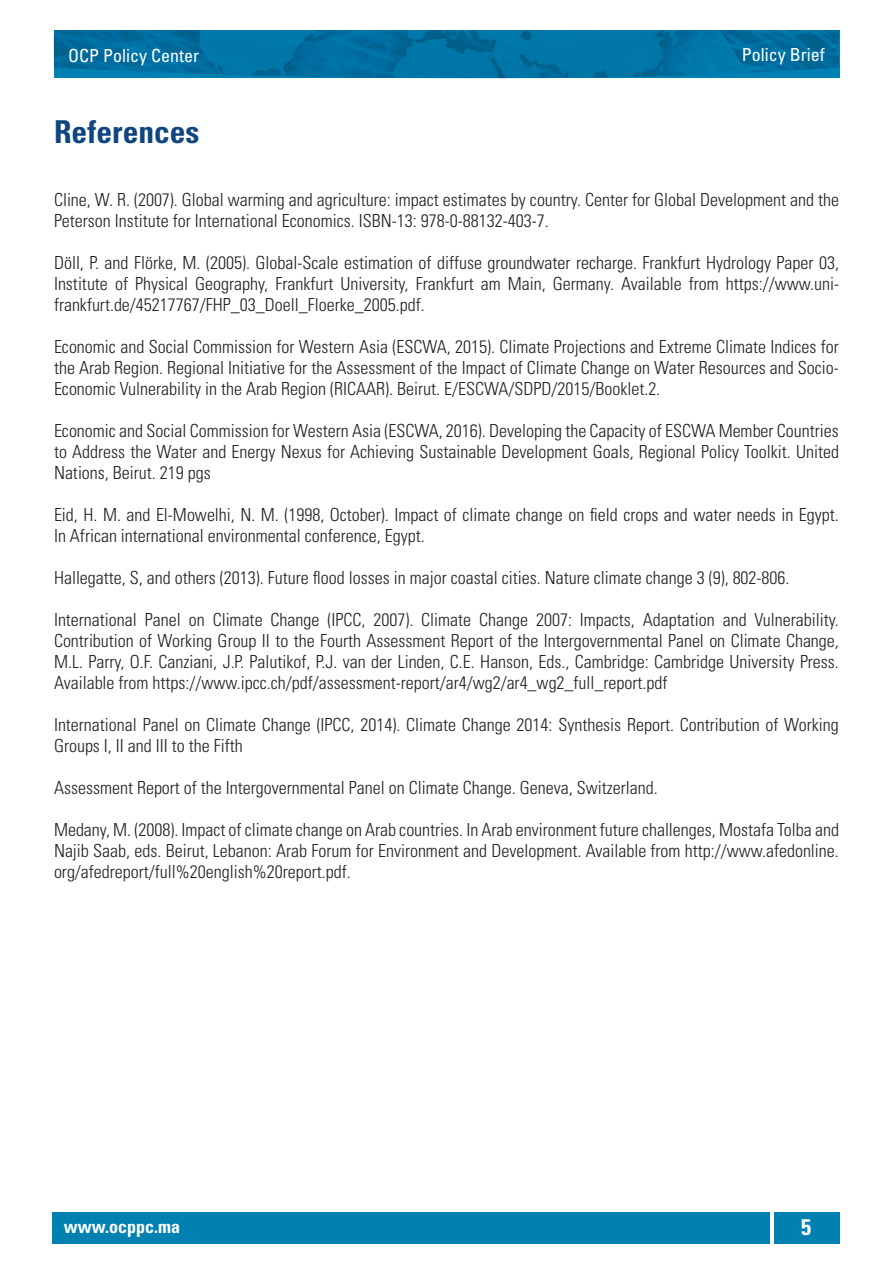
<style>
.page{position:relative;width:893px;height:1263px;background:#fff}
.page>*{position:absolute;margin:0;border:0;box-sizing:border-box;transform-origin:0 0}
.G__Titre{font:700 condensed 31.5px "Univers LT Std";color:#0f467f}
.t1{font:700 condensed 22.5px "Univers LT Std";color:#fff}
.Texte{font:300 condensed 18px/21px "Univers LT Std";color:#231f20;text-align:justify}
.t2{font:condensed 18px "Univers LT Std";color:#fff}
.t3{font:700 condensed 18px "Univers LT Std";color:#fff}
</style>
<div class="page">
<div style="left:52px;top:1212px;width:718px;height:31px;background:#0081b2"></div>
<div style="left:774px;top:1212px;width:65px;height:31px;background:#0081b2"></div>
<img style="left:54px;top:30px;width:785px;height:49px">
<p class="t2" style="left:68px;top:44px;width:133px">OCP Policy Center</p>
<p class="t2" style="left:742px;top:43px;width:84px">Policy Brief</p>
<p class="G__Titre" style="left:54px;top:112px;width:147px">References</p>
<p class="Texte" style="left:54px;top:189px;width:787px">Cline, W. R. (2007). Global warming and agriculture: impact estimates by country. Center for Global Development and the<br>Peterson Institute for International Economics. ISBN-13: 978-0-88132-403-7.</p>
<p class="Texte" style="left:54px;top:252px;width:786px">Döll, P. and Flörke, M. (2005). Global-Scale estimation of diffuse groundwater recharge. Frankfurt Hydrology Paper 03, Institute of Physical Geography, Frankfurt University, Frankfurt am Main, Germany. Available from https://www.uni&shy;frankfurt.de/45217767/FHP_03_Doell_Floerke_2005.pdf.</p>
<p class="Texte" style="left:54px;top:336px;width:786px">Economic and Social Commission for Western Asia (ESCWA, 2015). Climate Projections and Extreme Climate Indices for the Arab Region. Regional Initiative for the Assessment of the Impact of Climate Change on Water Resources and Socio-Economic Vulnerability in the Arab Region (RICAAR). Beirut. E/ESCWA/SDPD/2015/Booklet.2.</p>
<p class="Texte" style="left:54px;top:420px;width:786px">Economic and Social Commission for Western Asia (ESCWA, 2016). Developing the Capacity of ESCWA Member Countries to Address the Water and Energy Nexus for Achieving Sustainable Development Goals, Regional Policy Toolkit. United Nations, Beirut. 219 pgs</p>
<p class="Texte" style="left:54px;top:504px;width:786px">Eid, H. M. and El-Mowelhi, N. M. (1998, October). Impact of climate change on field crops and water needs in Egypt.<br>In African international environmental conference, Egypt.</p>
<p class="Texte" style="left:54px;top:567px;width:737px">Hallegatte, S, and others (2013). Future flood losses in major coastal cities. Nature climate change 3 (9), 802-806.</p>
<p class="Texte" style="left:54px;top:609px;width:786px">International Panel on Climate Change (IPCC, 2007). Climate Change 2007: Impacts, Adaptation and Vulnerability.<br>Contribution of Working Group II to the Fourth Assessment Report of the Intergovernmental Panel on Climate Change, M.L. Parry, O.F. Canziani, J.P. Palutikof, P.J. van der Linden, C.E. Hanson, Eds., Cambridge: Cambridge University Press.<br>Available from https://www.ipcc.ch/pdf/assessment-report/ar4/wg2/ar4_wg2_full_report.pdf</p>
<p class="Texte" style="left:54px;top:714px;width:786px">International Panel on Climate Change (IPCC, 2014). Climate Change 2014: Synthesis Report. Contribution of Working<br>Groups I, II and III to the Fifth</p>
<p class="Texte" style="left:54px;top:777px;width:605px">Assessment Report of the Intergovernmental Panel on Climate Change. Geneva, Switzerland.</p>
<p class="Texte" style="left:54px;top:819px;width:786px">Medany, M. (2008). Impact of climate change on Arab countries. In Arab environment future challenges, Mostafa Tolba and Najib Saab, eds. Beirut, Lebanon: Arab Forum for Environment and Development. Available from http://www.afedonline. org/afedreport/full%20english%20report.pdf.</p>
<p class="t3" style="left:64px;top:1216px;width:118px">www.ocppc.ma</p>
<p class="t1" style="left:801px;top:1214px;width:11px">5</p>
</div>
